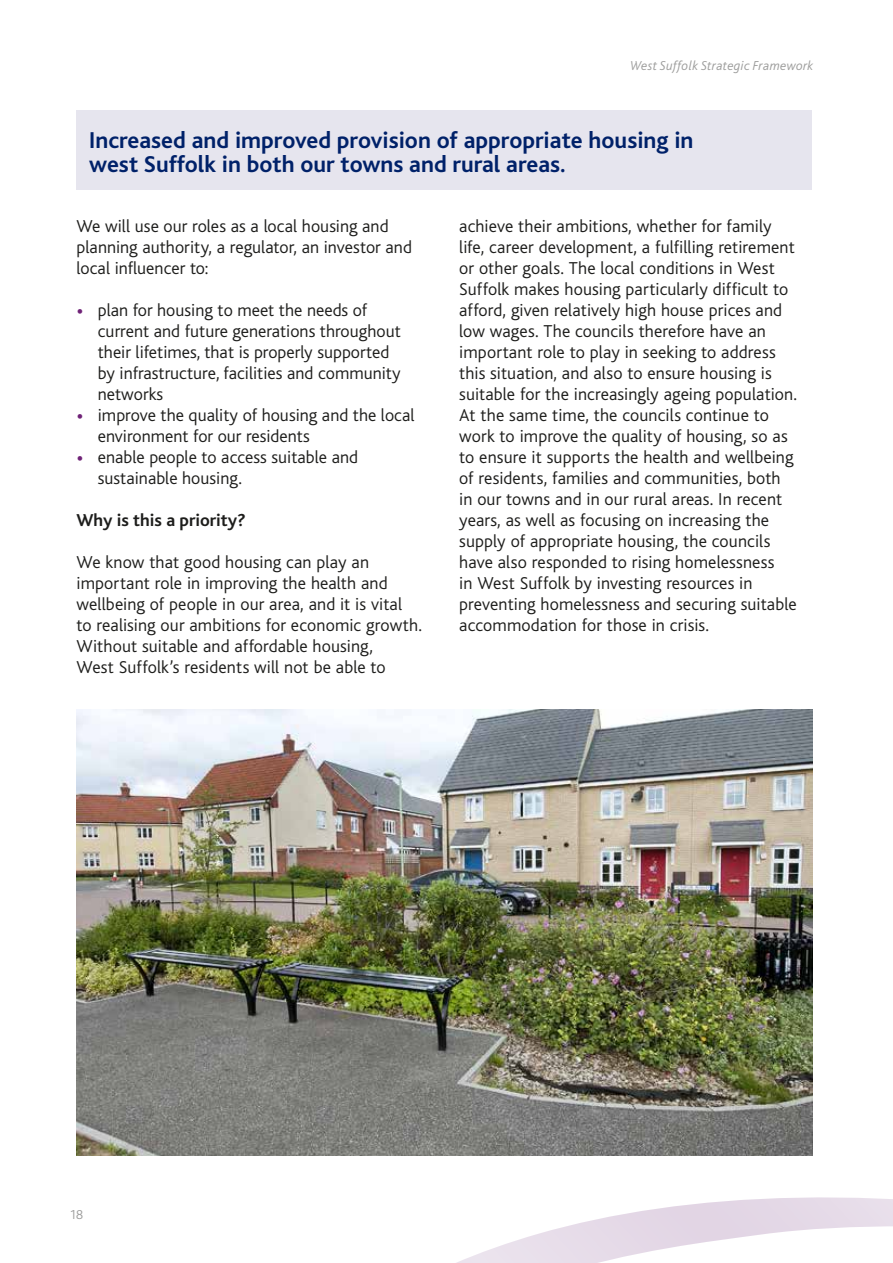
<style>
.page{position:relative;width:893px;height:1263px;background:#fff}
.page>*{position:absolute;margin:0;border:0;box-sizing:border-box;transform-origin:0 0}
.t1{font:700 24px/24px "Bliss";color:#002169}
.t2{font:300 18px/21px "Bliss";color:#1d1d1b}
.t3{font:700 18px "Bliss";color:#1d1d1b}
.t4{font:italic 300 13.5px "Bliss";letter-spacing:.02em;color:#9d9d9c}
.t5{font:300 13.5px "Bliss";color:#9d9d9c}
.s1{font-size:24px;color:#6f2277}
</style>
<div class="page">
<svg style="left:456px;top:862px;width:437px;height:401px"></svg>
<img style="left:77px;top:710px;width:735px;height:446px">
<div style="left:77px;top:110px;width:735px;height:80px;background:#e6e5ee"></div>
<p class="t4" style="left:631px;top:58px;width:184px">West Suffolk Strategic Framework</p>
<h1 class="t1" style="left:89px;top:128px;width:606px">Increased and improved provision of appropriate housing in west Suffolk in both our towns and rural areas.</h1>
<p class="t2" style="left:77px;top:215px;width:337px">We will use our roles as a local housing and planning authority, a regulator, an investor and local influencer to:</p>
<p class="t2" style="left:98px;top:299px;width:305px;text-indent:-21px"><span class="s1">•</span> plan for housing to meet the needs of current and future generations throughout their lifetimes, that is properly supported by infrastructure, facilities and community networks</p>
<p class="t2" style="left:98px;top:404px;width:318px;text-indent:-21px"><span class="s1">•</span> improve the quality of housing and the local environment for our residents</p>
<p class="t2" style="left:98px;top:446px;width:262px;text-indent:-21px"><span class="s1">•</span> enable people to access suitable and sustainable housing.</p>
<p class="t3" style="left:77px;top:510px;width:171px">Why is this a priority?</p>
<p class="t2" style="left:77px;top:551px;width:347px">We know that good housing can play an important role in improving the health and wellbeing of people in our area, and it is vital<br>to realising our ambitions for economic growth.<br>Without suitable and affordable housing,<br>West Suffolk’s residents will not be able to</p>
<p class="t2" style="left:459px;top:215px;width:339px">achieve their ambitions, whether for family life, career development, a fulfilling retirement or other goals. The local conditions in West Suffolk makes housing particularly difficult to afford, given relatively high house prices and low wages. The councils therefore have an important role to play in seeking to address this situation, and also to ensure housing is suitable for the increasingly ageing population.<br>At the same time, the councils continue to work to improve the quality of housing, so as to ensure it supports the health and wellbeing of residents, families and communities, both in our towns and in our rural areas. In recent years, as well as focusing on increasing the supply of appropriate housing, the councils have also responded to rising homelessness<br>in West Suffolk by investing resources in preventing homelessness and securing suitable accommodation for those in crisis.</p>
<p class="t5" style="left:69px;top:1207px;width:15px">18</p>
</div>
